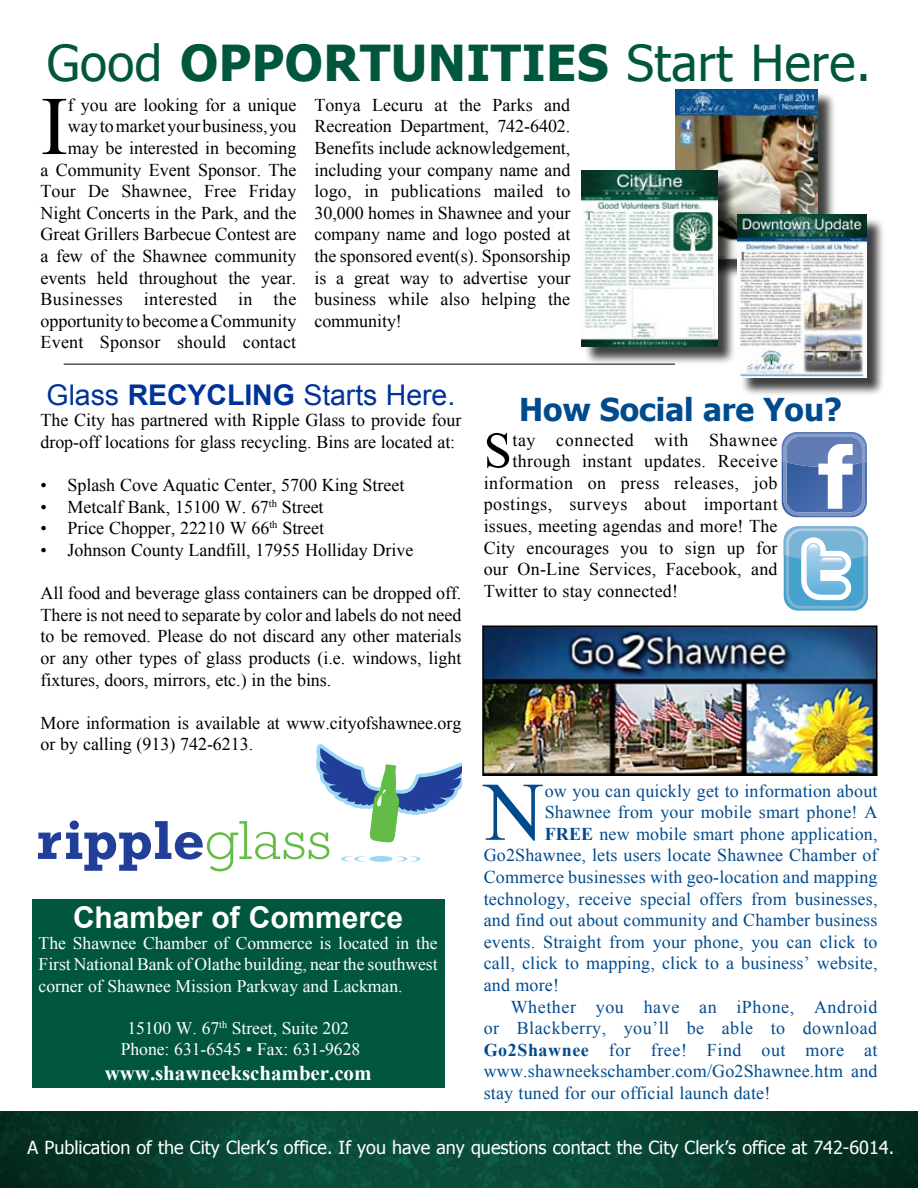
<style>
.page{position:relative;width:918px;height:1188px;background:#fff}
.page>*{position:absolute;margin:0;border:0;box-sizing:border-box;transform-origin:0 0}
.t1{font:83.25px "Times New Roman";color:#000}
.t2{font:83.25px "Times New Roman";color:#004b8d}
.t3{font:50.55px "Times New Roman";color:#000}
.t4{font:49.5px "Tahoma";letter-spacing:.01em;color:#00573d}
.t5{font:700 31.5px "Tahoma";color:#004b8d}
.t6{font:700 30px "Arial";letter-spacing:-.005em;color:#fff}
.t7{font:28.5px "Arial";letter-spacing:-.005em;color:#039}
.t8{font:700 21px "Times New Roman";letter-spacing:-.005em;color:#fff}
.t9{font:18px/21.6px "Times New Roman";letter-spacing:-.005em;color:#000;text-align:justify}
.t10{font:18px "Times New Roman";letter-spacing:.01em;color:#004b8d}
.t11{font:18px "Times New Roman";letter-spacing:.03em;color:#004b8d}
.t12{font:18px "Tahoma";color:#fff}
.t13{font:18px "Times New Roman";letter-spacing:.025em;color:#000}
.t14{font:18px "Times New Roman";letter-spacing:.03em;color:#000}
.t15{font:18px "Times New Roman";letter-spacing:.02em;color:#000}
.t16{font:18px "Times New Roman";letter-spacing:.035em;color:#000}
.t17{font:17.7px/21.1px "Times New Roman";letter-spacing:-.005em;color:#fff;text-align:justify}
.s1{font-weight:700}
</style>
<div class="page">
<img style="left:0;top:1112px;width:918px;height:76px">
<div style="left:32px;top:899px;width:412px;height:188px;background:#00573d"></div>
<div style="left:678px;top:91px;width:158px;height:188px;background:#000;opacity:.75"></div>
<img style="left:676px;top:89px;width:141px;height:171px">
<div style="left:740px;top:217px;width:145px;height:179px;background:#000;opacity:.75"></div>
<img style="left:738px;top:215px;width:128px;height:162px">
<div style="left:584px;top:172px;width:152px;height:193px;background:#000;opacity:.75"></div>
<img style="left:581px;top:170px;width:136px;height:176px">
<hr style="left:64px;top:364px;width:611px;height:1px;background:#000">
<svg style="left:38px;top:744px;width:423px;height:127px"></svg>
<svg style="left:782px;top:432px;width:85px;height:85px"></svg>
<svg style="left:784px;top:526px;width:84px;height:83px"></svg>
<img style="left:485px;top:629px;width:390px;height:144px">
<div style="left:482px;top:626px;width:396px;height:150px;border:2px solid #000"></div>
<h3 class="t4" style="left:47px;top:30px;width:826px">Good <span class="s1">Opportunities</span> Start Here.</h3>
<p class="t9" style="left:41px;top:94px;width:257px;text-align:right">f you are looking for a unique way to market your business, you may be interested in becoming<br>a Community Event Sponsor. The<br>Tour De Shawnee, Free Friday<br>Night Concerts in the Park, and the<br>Great Grillers Barbecue Contest are a few of the Shawnee community events held throughout the year.<br>Businesses interested in the opportunity to become a Community<br>Event Sponsor should contact</p>
<p class="t9" style="left:314px;top:94px;width:258px">Tonya Lecuru at the Parks and Recreation Department, 742-6402.<br>Benefits include acknowledgement, including your company name and logo, in publications mailed to 30,000 homes in Shawnee and your company name and logo posted at the sponsored event(s). Sponsorship is a great way to advertise your business while also helping the community!</p>
<h1 class="t1" style="left:40px;top:70px;width:29px">I</h1>
<h3 class="t7" style="left:47px;top:376px;width:410px">Glass <span class="s1">Recyc ling</span> Starts Here.</h3>
<p class="t9" style="left:40px;top:409px;width:422px">The City has partnered with Ripple Glass to provide four drop-off locations for glass recycling. Bins are located at:</p>
<p class="t9" style="left:40px;top:474px;width:365px">• Splash Cove Aquatic Center, 5700 King Street</p>
<p class="t9" style="left:40px;top:496px;width:285px">• Metcalf Bank, 15100 W. 67<sup>th</sup> Street</p>
<p class="t9" style="left:41px;top:517px;width:285px">• Price Chopper, 22210 W 66<sup>th</sup> Street</p>
<p class="t9" style="left:41px;top:539px;width:374px">• Johnson County Landfill, 17955 Holliday Drive</p>
<p class="t9" style="left:41px;top:582px;width:423px">All food and beverage glass containers can be dropped off.<br>There is not need to separate by color and labels do not need to be removed. Please do not discard any other materials or any other types of glass products (i.e. windows, light fixtures, doors, mirrors, etc.) in the bins.</p>
<p class="t9" style="left:41px;top:712px;width:422px">More information is available at www.cityofshawnee.org or by calling (913) 742-6213.</p>
<h3 class="t6" style="left:73px;top:898px;width:332px">Chamber of Commerce</h3>
<p class="t17" style="left:39px;top:933px;width:401px">The Shawnee Chamber of Commerce is located in the First National Bank of Olathe building, near the southwest corner of Shawnee Mission Parkway and Lackman.</p>
<p class="t17" style="left:121px;top:1017px;width:241px;text-align:center">15100 W. 67<sup>th</sup> Street, Suite 202<br>Phone: 631-6545 ▪ Fax: 631-9628</p>
<p class="t8" style="left:105px;top:1059px;width:268px">www.shawneekschamber.com</p>
<h3 class="t5" style="left:519px;top:387px;width:324px">How Social are You?</h3>
<h2 class="t3" style="left:484px;top:416px;width:30px">S</h2>
<p class="t16" style="left:512px;top:427px;width:267px">tay connected with Shawnee</p>
<p class="t15" style="left:512px;top:449px;width:267px">through instant updates. Receive</p>
<p class="t13" style="left:484px;top:471px;width:295px">information on press releases, job</p>
<p class="t14" style="left:484px;top:492px;width:295px">postings, surveys about important</p>
<p class="t9" style="left:484px;top:515px;width:295px">issues, meeting agendas and more! The</p>
<p class="t9" style="left:484px;top:537px;width:295px">City encourages you to sign up for</p>
<p class="t9" style="left:484px;top:558px;width:295px">our On-Line Services, Facebook, and</p>
<p class="t9" style="left:484px;top:580px;width:196px">Twitter to stay connected!</p>
<h1 class="t2" style="left:484px;top:756px;width:62px">N</h1>
<p class="t10" style="left:545px;top:778px;width:334px">ow you can quickly get to information about</p>
<p class="t10" style="left:545px;top:800px;width:334px">Shawnee from your mobile smart phone! A</p>
<p class="t10" style="left:545px;top:822px;width:334px"><span class="s1">FREE</span> new mobile smart phone application,</p>
<p class="t10" style="left:484px;top:843px;width:395px">Go2Shawnee, lets users locate Shawnee Chamber of</p>
<p class="t10" style="left:484px;top:865px;width:395px">Commerce businesses with geo-location and mapping</p>
<p class="t10" style="left:484px;top:886px;width:395px">technology, receive special offers from businesses,</p>
<p class="t10" style="left:484px;top:908px;width:395px">and find out about community and Chamber business</p>
<p class="t10" style="left:484px;top:930px;width:395px">events. Straight from your phone, you can click to</p>
<p class="t10" style="left:484px;top:951px;width:395px">call, click to mapping, click to a business’ website,</p>
<p class="t10" style="left:484px;top:973px;width:77px">and more!</p>
<p class="t11" style="left:511px;top:994px;width:368px">Whether you have an iPhone, Android</p>
<p class="t11" style="left:484px;top:1016px;width:395px">or Blackberry, you’ll be able to download</p>
<p class="t11" style="left:484px;top:1038px;width:395px"><span class="s1">Go2Shawnee</span> for free! Find out more at</p>
<p class="t10" style="left:484px;top:1059px;width:395px">www.shawneekschamber.com/Go2Shawnee.htm and</p>
<p class="t10" style="left:484px;top:1081px;width:288px">stay tuned for our official launch date!</p>
<p class="t12" style="left:28px;top:1135px;width:868px">A Publication of the City Clerk’s office. If you have any questions contact the City Clerk’s office at 742-6014.</p>
</div>
